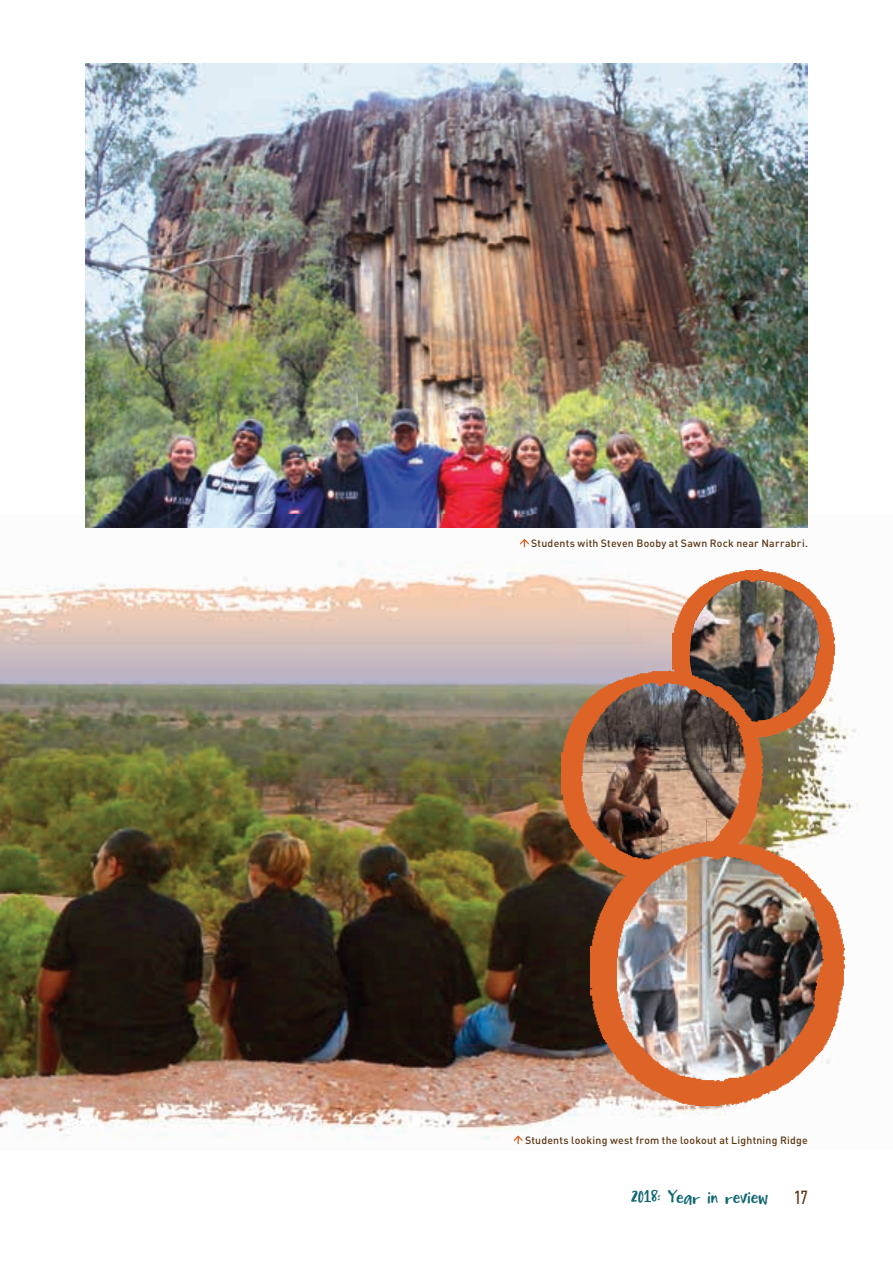
<style>
.page{position:relative;width:893px;height:1263px;background:#fff}
.page>*{position:absolute;margin:0;border:0;box-sizing:border-box;transform-origin:0 0}
.t1{font:500 condensed 18.75px "DIN Pro";color:#5a3713}
.t2{font:18px "Mightyto Save";letter-spacing:-.025em;color:#116673}
.t3{font:500 10.5px "DIN Pro";letter-spacing:.02em;color:#5a3713}
</style>
<div class="page">
<img style="left:85px;top:64px;width:723px;height:463px">
<img style="left:0;top:514px;width:315px;height:530px">
<img style="left:315px;top:527px;width:315px;height:517px">
<img style="left:630px;top:514px;width:178px;height:106px">
<img style="left:630px;top:620px;width:43px;height:51px">
<img style="left:788px;top:721px;width:72px;height:119px">
<img style="left:736px;top:738px;width:52px;height:371px">
<img style="left:683px;top:1106px;width:53px;height:9px">
<img style="left:631px;top:1106px;width:52px;height:12px">
<img style="left:0;top:1044px;width:621px;height:98px">
<img style="left:673px;top:570px;width:161px;height:168px">
<img style="left:561px;top:671px;width:202px;height:210px">
<img style="left:591px;top:840px;width:254px;height:266px">
<svg style="left:514px;top:1135px;width:8px;height:9px"></svg>
<svg style="left:520px;top:539px;width:9px;height:8px"></svg>
<p class="t3" style="left:531px;top:536px;width:278px">Students with Steven Booby at Sawn Rock near Narrabri.</p>
<p class="t3" style="left:525px;top:1133px;width:284px">Students looking west from the lookout at Lightning Ridge</p>
<h2 class="t2" style="left:631px;top:1188px;width:139px">2018: Year in review</h2>
<h1 class="t1" style="left:794px;top:1186px;width:15px">17</h1>
</div>
